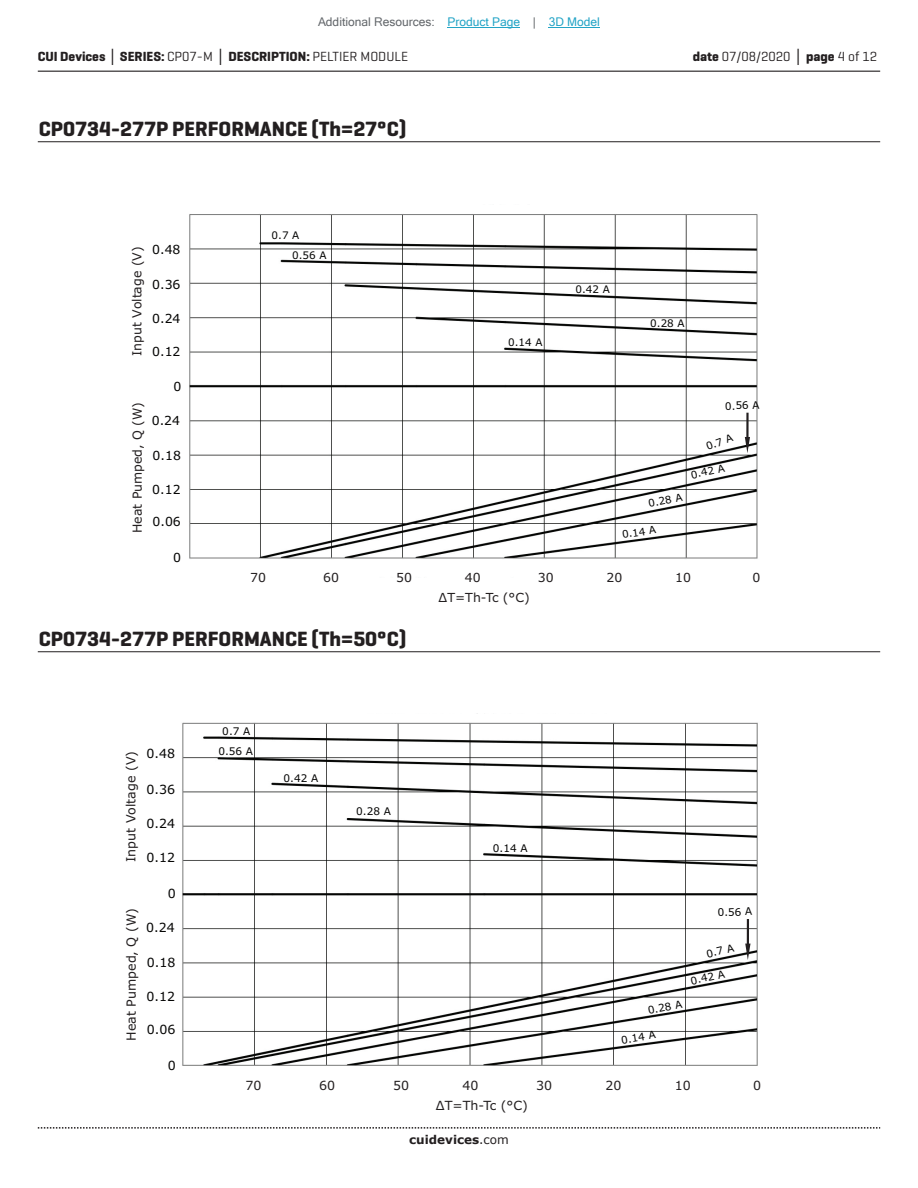
<style>
.page{position:relative;width:918px;height:1188px;background:#fff}
.page>*{position:absolute;margin:0;border:0;box-sizing:border-box;transform-origin:0 0}
.t1{font:700 21px "Geogrotesque";color:#231f20}
.t2{font:700 13.5px "Geogrotesque";color:#231f20}
.t3{font:13.5px "Geogrotesque";color:#231f20}
.t4{font:12.6px "Verdana";color:#231f20}
.t5{font:12.6px "Verdana";color:#050504}
.t6{font:12.45px "Verdana";color:#231f20}
.t7{font:12.45px "Verdana";color:#050504}
.t8{font:12px "Microsoft Sans Serif";color:#63676b}
.t9{font:700 12px "Verdana";color:#231f20}
.t10{font:10.5px "Verdana";color:#050504}
.t11{font:10.35px "Verdana";color:#050504}
.s1{color:#23a4c6}
.s2{font-family:"Verdana"}
.s3{font-weight:400}
.s4{font-weight:700}
.s5{font-family:"Verdana";font-weight:700}
</style>
<div class="page">
<hr style="left:38px;top:71px;width:842px;height:1px;background:#231f20">
<svg style="left:38px;top:1127px;width:842px;height:2px"></svg>
<img style="left:189px;top:214px;width:569px;height:345px">
<svg style="left:745px;top:413px;width:5px;height:40px"></svg>
<hr style="left:38px;top:141px;width:842px;height:1px;background:#231f20">
<img style="left:182px;top:713px;width:576px;height:353px">
<svg style="left:745px;top:919px;width:6px;height:41px"></svg>
<hr style="left:38px;top:651px;width:842px;height:1px;background:#231f20">
<hr style="left:448px;top:27px;width:72px;height:1px;background:#23a4c6">
<hr style="left:549px;top:27px;width:51px;height:1px;background:#23a4c6">
<p class="t8" style="left:318px;top:15px;width:283px">Additional Resources: <span class="s1">Product Page</span> | <span class="s1">3D Model</span></p>
<p class="t2" style="left:38px;top:48px;width:372px">CUI Devices <span class="s2">│</span> SERIES: <span class="s3">CP07-M</span> <span class="s2">│</span> DESCRIPTION: <span class="s3">PELTIER MODULE</span></p>
<p class="t3" style="left:693px;top:48px;width:186px"><span class="s4">date</span> 07/08/2020 <span class="s5">│</span> <span class="s4">page</span> 4 of 12</p>
<p class="t1" style="left:39px;top:116px;width:369px">CP0734-277P PERFORMANCE (Th=27°C)</p>
<p class="t6" style="left:128px;top:356px;width:111px;rotate:-90deg">Input Voltage (V)</p>
<p class="t7" style="left:152px;top:241px;width:30px">0.48</p>
<p class="t7" style="left:152px;top:276px;width:30px">0.36</p>
<p class="t7" style="left:152px;top:310px;width:30px">0.24</p>
<p class="t7" style="left:152px;top:343px;width:30px">0.12</p>
<p class="t6" style="left:129px;top:533px;width:133px;rotate:-90deg">Heat Pumped, Q (W)</p>
<p class="t7" style="left:173px;top:378px;width:9px">0</p>
<p class="t7" style="left:152px;top:412px;width:30px">0.24</p>
<p class="t7" style="left:153px;top:447px;width:30px">0.18</p>
<p class="t7" style="left:152px;top:481px;width:30px">0.12</p>
<p class="t7" style="left:153px;top:513px;width:30px">0.06</p>
<p class="t7" style="left:173px;top:549px;width:9px">0</p>
<p class="t11" style="left:272px;top:228px;width:29px">0.7 A</p>
<p class="t11" style="left:292px;top:248px;width:36px">0.56 A</p>
<p class="t11" style="left:508px;top:335px;width:36px">0.14 A</p>
<p class="t11" style="left:576px;top:282px;width:36px">0.42 A</p>
<p class="t11" style="left:650px;top:316px;width:36px">0.28 A</p>
<p class="t11" style="left:725px;top:399px;width:36px;rotate:-2deg">0.56 A</p>
<p class="t11" style="left:704px;top:440px;width:29px;rotate:-20deg">0.7 A</p>
<p class="t11" style="left:689px;top:468px;width:36px;rotate:-12deg">0.42 A</p>
<p class="t11" style="left:647px;top:496px;width:36px;rotate:-11deg">0.28 A</p>
<p class="t11" style="left:621px;top:527px;width:36px;rotate:-9deg">0.14 A</p>
<p class="t6" style="left:250px;top:569px;width:17px">70</p>
<p class="t6" style="left:323px;top:569px;width:17px">60</p>
<p class="t6" style="left:396px;top:569px;width:17px">50</p>
<p class="t6" style="left:465px;top:569px;width:17px">40</p>
<p class="t6" style="left:538px;top:569px;width:17px">30</p>
<p class="t6" style="left:607px;top:569px;width:17px">20</p>
<p class="t6" style="left:675px;top:569px;width:17px">10</p>
<p class="t6" style="left:753px;top:569px;width:9px">0</p>
<p class="t6" style="left:439px;top:589px;width:93px">ΔT=Th-Tc (°C)</p>
<p class="t1" style="left:39px;top:626px;width:369px">CP0734-277P PERFORMANCE (Th=50°C)</p>
<p class="t4" style="left:122px;top:862px;width:112px;rotate:-90deg">Input Voltage (V)</p>
<p class="t5" style="left:146px;top:745px;width:30px">0.48</p>
<p class="t5" style="left:146px;top:781px;width:30px">0.36</p>
<p class="t5" style="left:146px;top:815px;width:30px">0.24</p>
<p class="t5" style="left:146px;top:849px;width:30px">0.12</p>
<p class="t4" style="left:123px;top:1041px;width:134px;rotate:-90deg">Heat Pumped, Q (W)</p>
<p class="t5" style="left:168px;top:884px;width:10px">0</p>
<p class="t5" style="left:146px;top:919px;width:30px">0.24</p>
<p class="t5" style="left:147px;top:954px;width:30px">0.18</p>
<p class="t5" style="left:146px;top:988px;width:30px">0.12</p>
<p class="t5" style="left:147px;top:1021px;width:30px">0.06</p>
<p class="t5" style="left:168px;top:1057px;width:10px">0</p>
<p class="t10" style="left:222px;top:724px;width:30px">0.7 A</p>
<p class="t10" style="left:218px;top:744px;width:36px">0.56 A</p>
<p class="t10" style="left:284px;top:771px;width:36px">0.42 A</p>
<p class="t10" style="left:356px;top:804px;width:36px">0.28 A</p>
<p class="t10" style="left:493px;top:841px;width:36px">0.14 A</p>
<p class="t10" style="left:717px;top:905px;width:36px;rotate:-2deg">0.56 A</p>
<p class="t10" style="left:705px;top:947px;width:30px;rotate:-14deg">0.7 A</p>
<p class="t10" style="left:689px;top:974px;width:36px;rotate:-12deg">0.42 A</p>
<p class="t10" style="left:647px;top:1003px;width:36px;rotate:-11deg">0.28 A</p>
<p class="t10" style="left:620px;top:1033px;width:36px;rotate:-9deg">0.14 A</p>
<p class="t4" style="left:245px;top:1077px;width:18px">70</p>
<p class="t4" style="left:319px;top:1077px;width:18px">60</p>
<p class="t4" style="left:393px;top:1077px;width:18px">50</p>
<p class="t4" style="left:462px;top:1077px;width:18px">40</p>
<p class="t4" style="left:536px;top:1077px;width:18px">30</p>
<p class="t4" style="left:606px;top:1077px;width:18px">20</p>
<p class="t4" style="left:675px;top:1077px;width:18px">10</p>
<p class="t4" style="left:753px;top:1077px;width:10px">0</p>
<p class="t4" style="left:436px;top:1097px;width:94px">ΔT=Th-Tc (°C)</p>
<p class="t9" style="left:409px;top:1131px;width:101px">cuidevices<span class="s3">.com</span></p>
</div>
